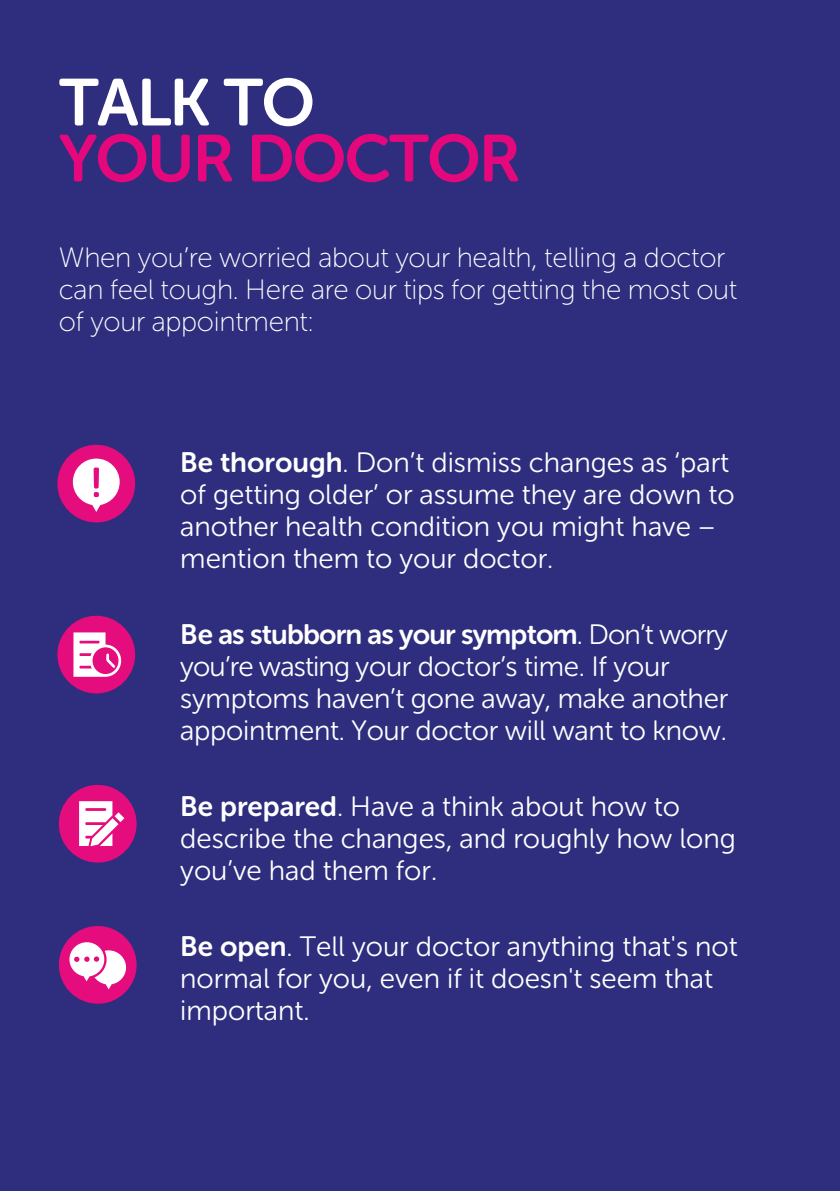
<style>
.page{position:relative;width:840px;height:1191px;background:#fff}
.page>*{position:absolute;margin:0;border:0;box-sizing:border-box;transform-origin:0 0}
.t1{font:66px "Museo Sans Rounded 700";letter-spacing:-.03em;color:#e5087d}
.t2{font:66px "Museo Sans Rounded 700";letter-spacing:-.03em;color:#fff}
.t3{font:28px/32px "Museo Sans Rounded 300";color:#fff}
.t4{font:28px/32px "Museo Sans Rounded 100";letter-spacing:-.01em;color:#fff}
.t5{font:28px "Museo Sans Rounded 700";letter-spacing:-.03em;color:#fff}
.s1{font-family:"Museo Sans Rounded 700"}
.s2{font-family:"Museo Sans Rounded 300"}
</style>
<div class="page">
<div style="left:0;top:0;width:839px;height:1191px;background:#2e2d7e"></div>
<div style="left:59px;top:926px;width:77px;height:77px;background:#e50c7d;border-radius:50%"></div>
<svg style="left:69px;top:942px;width:57px;height:47px"></svg>
<div style="left:57px;top:445px;width:78px;height:77px;background:#e50c7d;border-radius:50%"></div>
<svg style="left:73px;top:458px;width:47px;height:54px"></svg>
<div style="left:59px;top:785px;width:77px;height:77px;background:#e50c7d;border-radius:50%"></div>
<svg style="left:79px;top:801px;width:45px;height:45px"></svg>
<div style="left:57px;top:616px;width:78px;height:77px;background:#e50c7d;border-radius:50%"></div>
<svg style="left:73px;top:632px;width:48px;height:45px"></svg>
<h1 class="t2" style="left:59px;top:66px;width:257px">TALK TO</h1>
<h1 class="t1" style="left:59px;top:122px;width:462px">YOUR DOCTOR</h1>
<p class="t4" style="left:59px;top:242px;width:679px">When you’re worried about your health, telling a doctor can feel tough. Here are our tips for getting the most out of your appointment:</p>
<p class="t3" style="left:180px;top:446px;width:555px"><span class="s1">Be thorough</span>. Don’t dismiss changes as ‘part of getting older’ or assume they are down to another health condition you might have – mention them to your doctor.</p>
<p class="t5" style="left:180px;top:618px;width:549px">Be as stubborn as your symptom<span class="s2">. Don’t worry</span></p>
<p class="t3" style="left:180px;top:650px;width:549px">you’re wasting your doctor’s time. If your symptoms haven’t gone away, make another appointment. Your doctor will want to know.</p>
<p class="t3" style="left:180px;top:790px;width:557px"><span class="s1">Be prepared</span>. Have a think about how to describe the changes, and roughly how long you’ve had them for.</p>
<p class="t3" style="left:180px;top:930px;width:558px"><span class="s1">Be open</span>. Tell your doctor anything that's not normal for you, even if it doesn't seem that important.</p>
</div>
